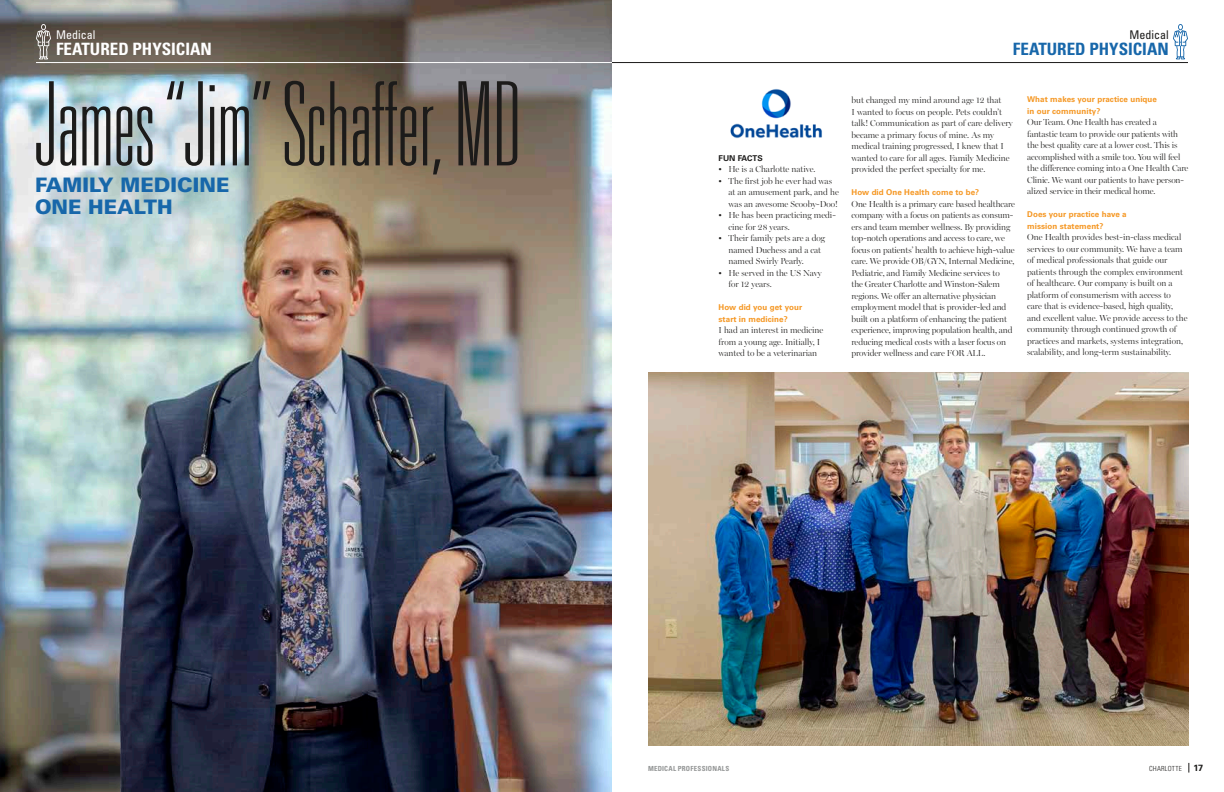
<style>
.page{position:relative;width:1224px;height:792px;background:#fff}
.page>*{position:absolute;margin:0;border:0;box-sizing:border-box;transform-origin:0 0}
.t1{font:100 ultra-condensed 116.6px "Univers LT Std";color:#1c1b1a}
.t2{font:900 20px/22px "Univers LT Std";color:#1767aa}
.t3{font:700 condensed 17px "Univers LT Std";color:#1767aa}
.t4{font:700 condensed 17px "Univers LT Std";color:#fff}
.t5{font:condensed 12px "Univers LT Std";color:#1c1b1a}
.t6{font:condensed 12px "Univers LT Std";color:#fff}
.t7{font:700 9px "Univers LT Std";color:#1c1b1a}
.t8{font:300 8.8px/11.5px "Miller Banner";color:#1c1b1a}
.t9{font:700 8px/11.5px "Univers LT Std";letter-spacing:.01em;color:#f59723}
.t10{font:700 8px "Univers LT Std";color:#1c1b1a}
.t11{font:700 condensed 7px "Univers LT Std";letter-spacing:.035em;color:#949696}
.t12{font:300 condensed 7px "Univers LT Std";letter-spacing:.035em;color:#1c1b1a}
</style>
<div class="page">
<img style="left:0;top:0;width:612px;height:792px">
<img style="left:648px;top:372px;width:541px;height:374px">
<img style="left:730px;top:89px;width:92px;height:50px">
<hr style="left:612px;top:62px;width:576px;height:1px;background:#1c1b1a">
<svg style="left:1173px;top:24px;width:15px;height:35px"></svg>
<hr style="left:36px;top:62px;width:576px;height:1px;background:#fff">
<svg style="left:36px;top:24px;width:15px;height:35px"></svg>
<h3 class="t6" style="left:56px;top:27px;width:41px">Medical</h3>
<h3 class="t4" style="left:56px;top:38px;width:157px">FEATURED PHYSICIAN</h3>
<h1 class="t1" style="left:36px;top:65px;width:487px">James “Jim” Schaffer, MD</h1>
<h2 class="t2" style="left:35px;top:174px;width:196px">FAMILY MEDICINE<br>ONE HEALTH</h2>
<h3 class="t5" style="left:1129px;top:27px;width:41px">Medical</h3>
<h3 class="t3" style="left:1013px;top:38px;width:157px">FEATURED PHYSICIAN</h3>
<p class="t10" style="left:719px;top:153px;width:46px">FUN FACTS</p>
<p class="t8" style="left:719px;top:164px;width:98px">• He is a Charlotte native.</p>
<p class="t8" style="left:729px;top:175px;width:112px;text-indent:-10px">• The first job he ever had was at an amusement park, and he was an awesome Scooby-Doo!</p>
<p class="t8" style="left:729px;top:210px;width:109px;text-indent:-10px">• He has been practicing medi&shy;cine for 28 years.</p>
<p class="t8" style="left:729px;top:233px;width:98px;text-indent:-10px">• Their family pets are a dog named Duchess and a cat named Swirly Pearly.</p>
<p class="t8" style="left:729px;top:267px;width:95px;text-indent:-10px">• He served in the US Navy for 12 years.</p>
<p class="t9" style="left:719px;top:302px;width:85px">How did you get your start in medicine?</p>
<p class="t8" style="left:719px;top:325px;width:106px">I had an interest in medicine from a young age. Initially, I wanted to be a veterinarian</p>
<p class="t8" style="left:852px;top:94px;width:163px">but changed my mind around age 12 that<br>I wanted to focus on people. Pets couldn’t talk! Communication as part of care delivery became a primary focus of mine. As my medical training progressed, I knew that I wanted to care for all ages. Family Medicine provided the perfect specialty for me.</p>
<p class="t9" style="left:852px;top:187px;width:129px">How did One Health come to be?</p>
<p class="t8" style="left:852px;top:198px;width:165px">One Health is a primary care based healthcare company with a focus on patients as consum&shy;ers and team member wellness. By providing top-notch operations and access to care, we focus on patients’ health to achieve high-value care. We provide OB/GYN, Internal Medicine, Pediatric, and Family Medicine services to<br>the Greater Charlotte and Winston-Salem regions. We offer an alternative physician employment model that is provider-led and built on a platform of enhancing the patient experience, improving population health, and reducing medical costs with a laser focus on provider wellness and care FOR ALL.</p>
<p class="t9" style="left:1027px;top:94px;width:131px">What makes your practice unique in our community?</p>
<p class="t8" style="left:1027px;top:117px;width:163px">Our Team. One Health has created a fantastic team to provide our patients with the best quality care at a lower cost. This is accomplished with a smile too. You will feel the difference coming into a One Health Care Clinic. We want our patients to have person&shy;alized service in their medical home.</p>
<p class="t9" style="left:1027px;top:209px;width:101px">Does your practice have a mission statement?</p>
<p class="t8" style="left:1027px;top:232px;width:162px">One Health provides best-in-class medical services to our community. We have a team of medical professionals that guide our patients through the complex environment of healthcare. Our company is built on a platform of consumerism with access to care that is evidence-based, high quality, and excellent value. We provide access to the community through continued growth of practices and markets, systems integration, scalability, and long-term sustainability.</p>
<p class="t11" style="left:648px;top:764px;width:83px">MEDICAL PROFESSIONALS</p>
<p class="t12" style="left:1149px;top:764px;width:34px">CHARLOTTE</p>
<p class="t7" style="left:1193px;top:763px;width:11px">17</p>
</div>
